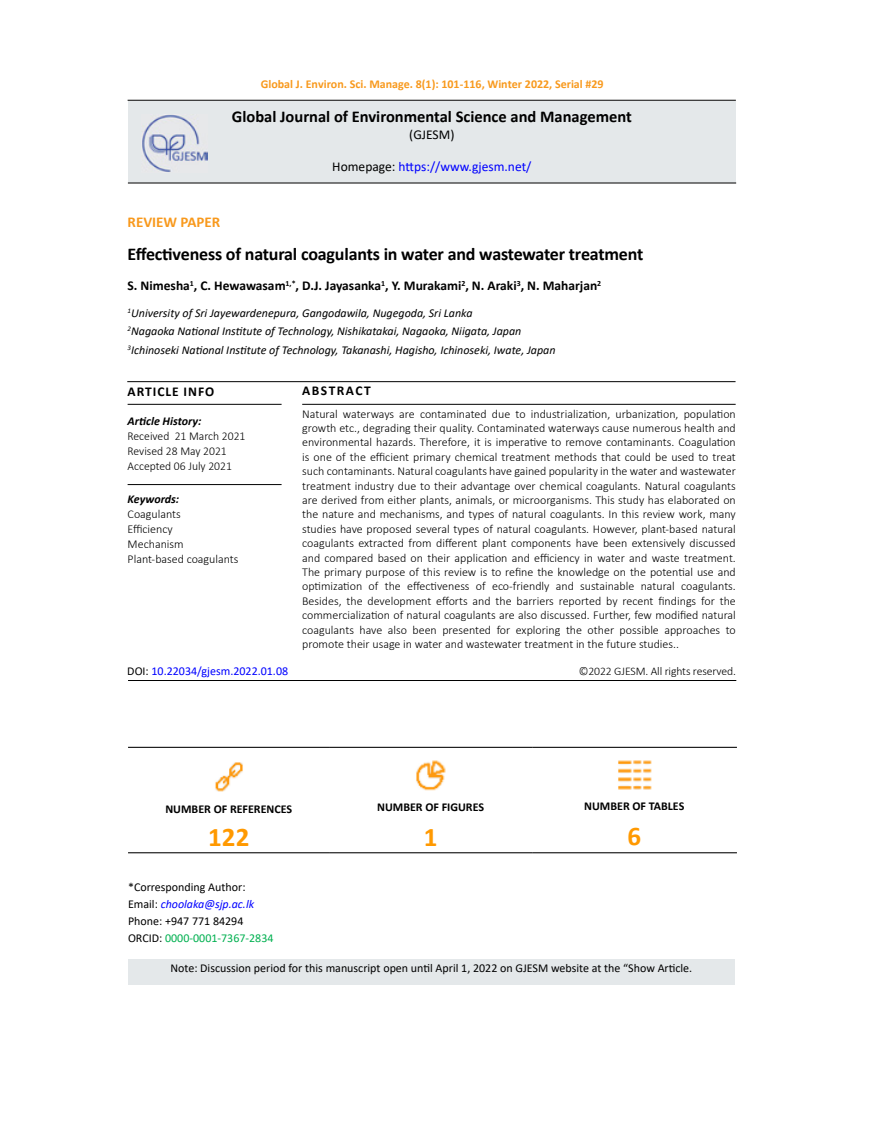
<style>
.page{position:relative;width:872px;height:1127px;background:#fff}
.page>*{position:absolute;margin:0;border:0;box-sizing:border-box;transform-origin:0 0}
.t1{font:700 27px "Calibri";color:#f90}
.t2{font:700 18px "Calibri";letter-spacing:-.01em;color:#000}
.t3{font:700 16.5px "Calibri";color:#000}
.t4{font:700 15px "Calibri";color:#f8991d}
.t5{font:700 13.5px "Calibri";color:#000}
.t6{font:13.5px "Calibri";color:#00f}
.t7{font:700 13.5px "Calibri";letter-spacing:.07em;color:#000}
.t8{font:700 13.5px "Calibri";letter-spacing:.11em;color:#000}
.t9{font:13.5px "Calibri";color:#000}
.t10{font:300 12px/14.4px "Calibri";color:#000}
.t11{font:italic 12px/18.6px "Calibri";color:#000}
.t12{font:12px/17.2px "Calibri";color:#000}
.t13{font:700 12px "Calibri";color:#f8991d}
.t14{font:700 12px "Calibri";color:#000}
.t15{font:12px "Calibri";color:#00f}
.t16{font:italic 700 12px "Calibri";color:#000}
.t17{font:300 11.7px "Calibri";letter-spacing:-.01em;color:#000}
.s1{color:#000}
.s2{font-style:italic;color:#00f}
.s3{color:#00b050}
</style>
<div class="page">
<hr style="left:128px;top:100px;width:608px;height:1px;background:#000">
<div style="left:128px;top:101px;width:608px;height:82px;background:#e4e8ea"></div>
<hr style="left:128px;top:404px;width:153px;height:1px;background:#000">
<hr style="left:302px;top:404px;width:433px;height:1px;background:#000">
<hr style="left:128px;top:484px;width:153px;height:1px;background:#000">
<hr style="left:127px;top:381px;width:608px;height:1px;background:#000">
<hr style="left:128px;top:680px;width:608px;height:1px;background:#000">
<hr style="left:128px;top:183px;width:608px;height:1px;background:#000">
<hr style="left:128px;top:747px;width:201px;height:1px;background:#000">
<hr style="left:329px;top:747px;width:203px;height:1px;background:#000">
<hr style="left:532px;top:747px;width:205px;height:1px;background:#000">
<hr style="left:128px;top:852px;width:201px;height:1px;background:#000">
<hr style="left:329px;top:852px;width:203px;height:1px;background:#000">
<hr style="left:532px;top:852px;width:205px;height:1px;background:#000">
<img style="left:215px;top:762px;width:28px;height:30px">
<img style="left:416px;top:760px;width:30px;height:31px">
<img style="left:618px;top:760px;width:33px;height:30px">
<div style="left:128px;top:959px;width:607px;height:25px;background:#e4e8ea"></div>
<img style="left:142px;top:115px;width:65px;height:57px">
<p class="t13" style="left:261px;top:75px;width:344px">Global J. Environ. Sci. Manage. 8(1): 101-116, Winter 2022, Serial #29</p>
<h3 class="t3" style="left:232px;top:105px;width:401px">Global Journal of Environmental Science and Management</h3>
<p class="t9" style="left:409px;top:125px;width:47px">(GJESM)</p>
<p class="t6" style="left:332px;top:157px;width:201px"><span class="s1">Homepage:</span> https://www.gjesm.net/</p>
<p class="t4" style="left:128px;top:211px;width:94px">REVIEW PAPER</p>
<h2 class="t2" style="left:128px;top:242px;width:517px">Effectiveness of natural coagulants in water and wastewater treatment</h2>
<p class="t5" style="left:128px;top:276px;width:475px">S. Nimesha<sup>1</sup>, C. Hewawasam<sup>1,*</sup>, D.J. Jayasanka<sup>1</sup>, Y. Murakami<sup>2</sup>, N. Araki<sup>3</sup>, N. Maharjan<sup>2</sup></p>
<p class="t11" style="left:128px;top:303px;width:429px"><sup>1</sup>University of Sri Jayewardenepura, Gangodawila, Nugegoda, Sri Lanka<br><sup>2</sup>Nagaoka National Institute of Technology, Nishikatakai, Nagaoka, Niigata, Japan<br><sup>3</sup>Ichinoseki National Institute of Technology, Takanashi, Hagisho, Ichinoseki, Iwate, Japan</p>
<p class="t7" style="left:128px;top:382px;width:88px">ARTICLE INFO</p>
<p class="t16" style="left:128px;top:413px;width:75px">Article History:</p>
<p class="t10" style="left:128px;top:429px;width:119px;line-height:15px">Received 21 March 2021<br>Revised 28 May 2021<br>Accepted 06 July 2021</p>
<p class="t16" style="left:128px;top:490px;width:53px">Keywords:</p>
<p class="t10" style="left:128px;top:506px;width:112px;line-height:15px">Coagulants<br>Efficiency<br>Mechanism<br>Plant-based coagulants</p>
<p class="t15" style="left:127px;top:663px;width:162px"><span class="s1">DOI:</span> 10.22034/gjesm.2022.01.08</p>
<p class="t8" style="left:302px;top:381px;width:70px">ABSTRACT</p>
<p class="t10" style="left:302px;top:406px;width:435px;text-align:justify">Natural waterways are contaminated due to industrialization, urbanization, population growth etc., degrading their quality. Contaminated waterways cause numerous health and environmental hazards. Therefore, it is imperative to remove contaminants. Coagulation is one of the efficient primary chemical treatment methods that could be used to treat such contaminants. Natural coagulants have gained popularity in the water and wastewater treatment industry due to their advantage over chemical coagulants. Natural coagulants are derived from either plants, animals, or microorganisms. This study has elaborated on the nature and mechanisms, and types of natural coagulants. In this review work, many studies have proposed several types of natural coagulants. However, plant-based natural coagulants extracted from different plant components have been extensively discussed and compared based on their application and efficiency in water and waste treatment.<br>The primary purpose of this review is to refine the knowledge on the potential use and optimization of the effectiveness of eco-friendly and sustainable natural coagulants.<br>Besides, the development efforts and the barriers reported by recent findings for the commercialization of natural coagulants are also discussed. Further, few modified natural coagulants have also been presented for exploring the other possible approaches to promote their usage in water and wastewater treatment in the future studies..</p>
<p class="t17" style="left:579px;top:664px;width:159px">©2022 GJESM. All rights reserved.</p>
<p class="t14" style="left:165px;top:800px;width:128px">NUMBER OF REFERENCES</p>
<h1 class="t1" style="left:208px;top:818px;width:43px">122</h1>
<p class="t12" style="left:128px;top:878px;width:147px">*Corresponding Author:<br>Email: <span class="s2">choolaka@sjp.ac.lk<br></span>Phone: +947 771 84294<br>ORCID: <span class="s3">0000-0001-7367-2834</span></p>
<p class="t14" style="left:377px;top:798px;width:108px">NUMBER OF FIGURES</p>
<h1 class="t1" style="left:424px;top:818px;width:15px">1</h1>
<p class="t14" style="left:584px;top:797px;width:102px">NUMBER OF TABLES</p>
<h1 class="t1" style="left:627px;top:817px;width:15px">6</h1>
<p class="t12" style="left:170px;top:959px;width:523px">Note: Discussion period for this manuscript open until April 1, 2022 on GJESM website at the “Show Article.</p>
</div>
